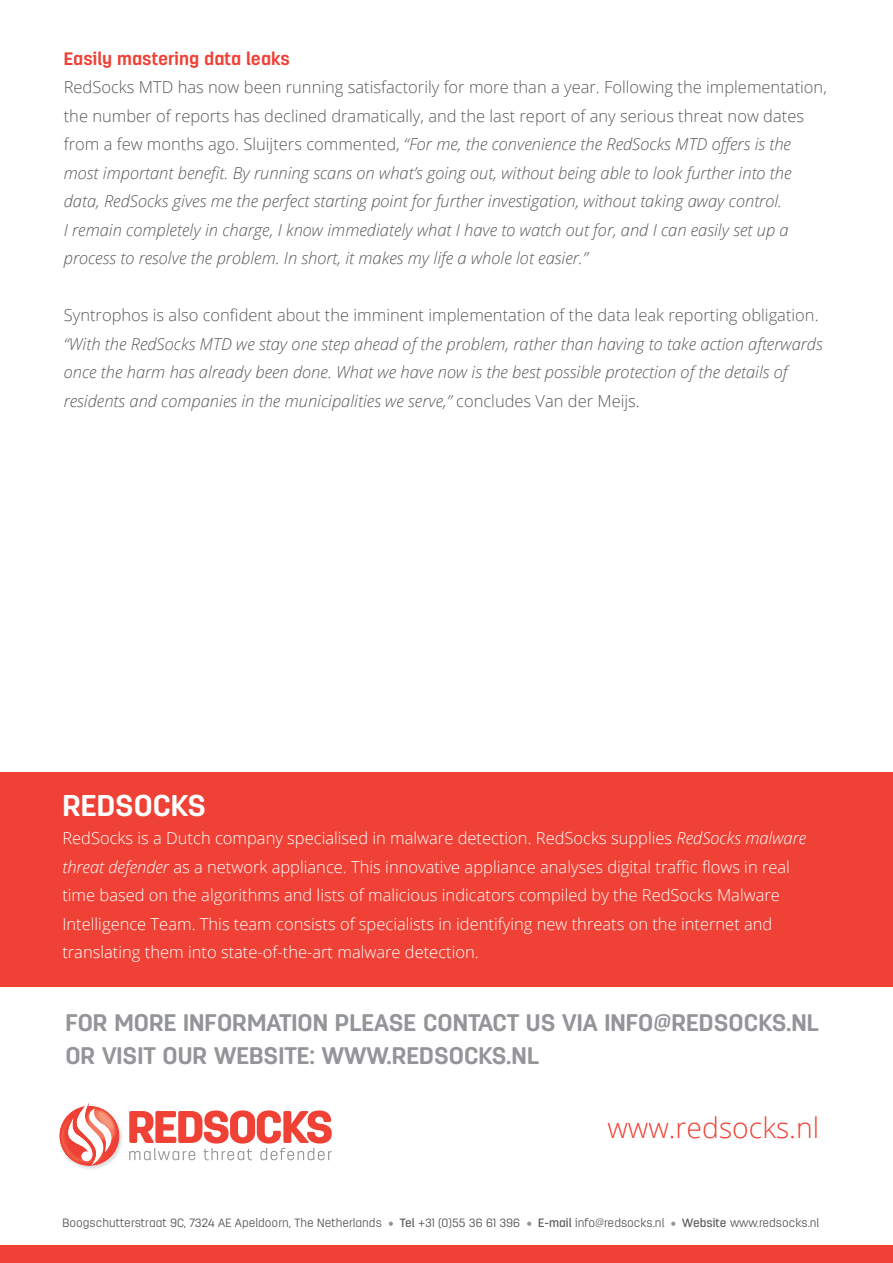
<style>
.page{position:relative;width:893px;height:1263px;background:#fff}
.page>*{position:absolute;margin:0;border:0;box-sizing:border-box;transform-origin:0 0}
.t1{font:700 30px "Antartida Rounded";color:#fff}
.t2{font:300 28.35px "Open Sans";color:#ef4135}
.t3{font:700 24px/33px "Antartida Rounded";color:#939598}
.t4{font:700 18px "Antartida Rounded";color:#ef4135}
.t5{font:italic 300 16.5px/28.5px "Open Sans";color:#58595b}
.t6{font:300 16.5px/28.5px "Open Sans";color:#fff}
.t7{font:300 16.5px "Open Sans";color:#58595b}
.t8{font:300 12px "Antartida Rounded";color:#58595b}
.s1{font-style:normal}
.s2{font-style:italic}
.s3{font-weight:500}
</style>
<div class="page">
<div style="left:0;top:772px;width:893px;height:214px;background:#ef4135"></div>
<div style="left:0;top:1246px;width:893px;height:17px;background:#ef4135"></div>
<svg style="left:389px;top:1221px;width:4px;height:5px"></svg>
<svg style="left:527px;top:1221px;width:4px;height:5px"></svg>
<svg style="left:671px;top:1221px;width:4px;height:5px"></svg>
<img style="left:60px;top:1122px;width:3px;height:30px">
<svg style="left:63px;top:1102px;width:58px;height:64px"></svg>
<svg style="left:129px;top:1110px;width:203px;height:50px"></svg>
<p class="t4" style="left:64px;top:48px;width:228px">Easily mastering data leaks</p>
<p class="t5" style="left:64px;top:72px;width:765px"><span class="s1">RedSocks MTD has now been running satisfactorily for more than a year. Following the implementation, the number of reports has declined dramatically, and the last report of any serious threat now dates from a few months ago. Sluijters commented,</span> “For me, the convenience the RedSocks MTD offers is the most important benefit. By running scans on what’s going out, without being able to look further into the data, RedSocks gives me the perfect starting point for further investigation, without taking away control.<br>I remain completely in charge, I know immediately what I have to watch out for, and I can easily set up a process to resolve the problem. In short, it makes my life a whole lot easier.”</p>
<p class="t7" style="left:64px;top:304px;width:756px">Syntrophos is also confident about the imminent implementation of the data leak reporting obligation.</p>
<p class="t5" style="left:64px;top:329px;width:760px">“With the RedSocks MTD we stay one step ahead of the problem, rather than having to take action afterwards once the harm has already been done. What we have now is the best possible protection of the details of residents and companies in the municipalities we serve,” <span class="s1">concludes Van der Meijs.</span></p>
<h1 class="t1" style="left:62px;top:788px;width:145px">REDSOCKS</h1>
<p class="t6" style="left:62px;top:824px;width:745px">RedSocks is a Dutch company specialised in malware detection. RedSocks supplies <span class="s2">RedSocks malware threat defender</span> as a network appliance. This innovative appliance analyses digital traffic flows in real time based on the algorithms and lists of malicious indicators compiled by the RedSocks Malware Intelligence Team. This team consists of specialists in identifying new threats on the internet and translating them into state-of-the-art malware detection.</p>
<h3 class="t3" style="left:65px;top:1007px;width:755px">FOR MORE INFORMATION PLEASE CONTACT US VIA INFO@REDSOCKS.NL<br>OR VISIT OUR WEBSITE: WWW.REDSOCKS.NL</h3>
<h2 class="t2" style="left:607px;top:1108px;width:213px">www.redsocks.nl</h2>
<p class="t8" style="left:62px;top:1216px;width:321px">Boogschutterstraat 9C, 7324 AE Apeldoorn, The Netherlands</p>
<p class="t8" style="left:400px;top:1216px;width:122px"><span class="s3">Tel</span> +31 (0)55 36 61 396</p>
<p class="t8" style="left:538px;top:1216px;width:128px"><span class="s3">E-mail</span> info@redsocks.nl</p>
<p class="t8" style="left:682px;top:1216px;width:138px"><span class="s3">Website</span> www.redsocks.nl</p>
</div>
